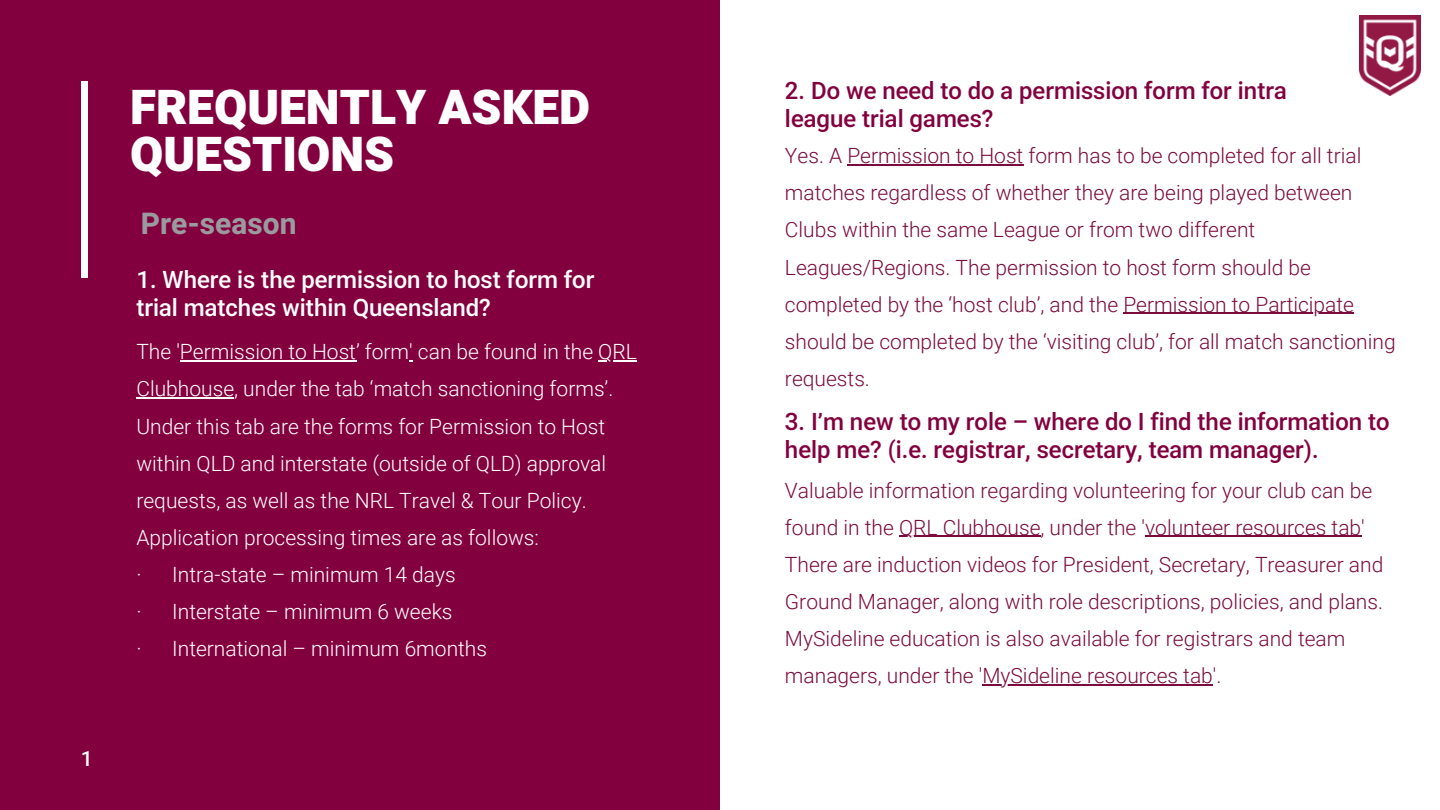
<style>
.page{position:relative;width:1440px;height:810px;background:#fff}
.page>*{position:absolute;margin:0;border:0;box-sizing:border-box;transform-origin:0 0}
.t1{font:900 48px/47.2px "RL2";color:#fff}
.t2{font:700 30px "RL2";color:#999b9e}
.t3{font:500 24px/28.2px "RL2";color:#83003f}
.t4{font:500 24px/28.2px "RL2";color:#fff}
.t5{font:300 21px/37.2px "Roboto";color:#7b0a3d}
.t6{font:300 21px/37.2px "Roboto";color:#fff}
.t7{font:500 21px "RL2";color:#fefefe}
</style>
<div class="page">
<div style="left:0;top:0;width:720px;height:810px;background:#83003f"></div>
<div style="left:81px;top:81px;width:7px;height:196px;background:#fff"></div>
<img style="left:1359px;top:15px;width:62px;height:80px">
<hr style="left:180px;top:360px;width:176px;height:2px;background:#fff">
<hr style="left:598px;top:360px;width:39px;height:2px;background:#fff">
<hr style="left:136px;top:398px;width:98px;height:1px;background:#fff">
<hr style="left:847px;top:164px;width:176px;height:1px;background:#7b0a3d">
<hr style="left:1123px;top:313px;width:231px;height:1px;background:#7b0a3d">
<hr style="left:899px;top:536px;width:142px;height:1px;background:#7b0a3d">
<hr style="left:1145px;top:536px;width:216px;height:1px;background:#7b0a3d">
<hr style="left:982px;top:684px;width:231px;height:1px;background:#7b0a3d">
<p class="t7" style="left:81px;top:744px;width:13px">1</p>
<p class="t1" style="left:130px;top:85px;width:462px">FREQUENTLY ASKED<br>QUESTIONS</p>
<p class="t2" style="left:141px;top:203px;width:157px">Pre-season</p>
<p class="t4" style="left:136px;top:266px;width:459px">1. Where is the permission to host form for trial matches within Queensland?</p>
<h2 class="t6" style="left:136px;top:334px;width:502px">The 'Permission to Host’ form' can be found in the QRL</h2>
<h3 class="t6" style="left:136px;top:371px;width:478px">Clubhouse, under the tab ‘match sanctioning forms’.<br>Under this tab are the forms for Permission to Host within QLD and interstate (outside of QLD) approval requests, as well as the NRL Travel &amp; Tour Policy.<br>Application processing times are as follows:<br>· Intra-state – minimum 14 days<br>·</h3>
<p class="t6" style="left:172px;top:593px;width:282px">Interstate – minimum 6 weeks</p>
<p class="t6" style="left:136px;top:631px;width:7px">·</p>
<p class="t6" style="left:172px;top:631px;width:316px">International – minimum 6months</p>
<p class="t3" style="left:785px;top:77px;width:503px">2. Do we need to do a permission form for intra league trial games?</p>
<h3 class="t5" style="left:785px;top:137px;width:578px">Yes. A Permission to Host form has to be completed for all trial matches regardless of whether they are being played between Clubs within the same League or from two different Leagues/Regions. The permission to host form should be completed by the ‘host club’, and the Permission to Participate</h3>
<p class="t5" style="left:785px;top:323px;width:612px">should be completed by the ‘visiting club’, for all match sanctioning requests.</p>
<h3 class="t3" style="left:785px;top:409px;width:606px">3. I’m new to my role – where do I find the information to help me? (i.e. registrar, secretary, team manager).</h3>
<p class="t5" style="left:785px;top:472px;width:589px">Valuable information regarding volunteering for your club can be found in the QRL Clubhouse, under the 'volunteer resources tab'</p>
<p class="t5" style="left:785px;top:546px;width:600px">There are induction videos for President, Secretary, Treasurer and Ground Manager, along with role descriptions, policies, and plans.<br>MySideline education is also available for registrars and team managers, under the 'MySideline resources tab'.</p>
</div>
